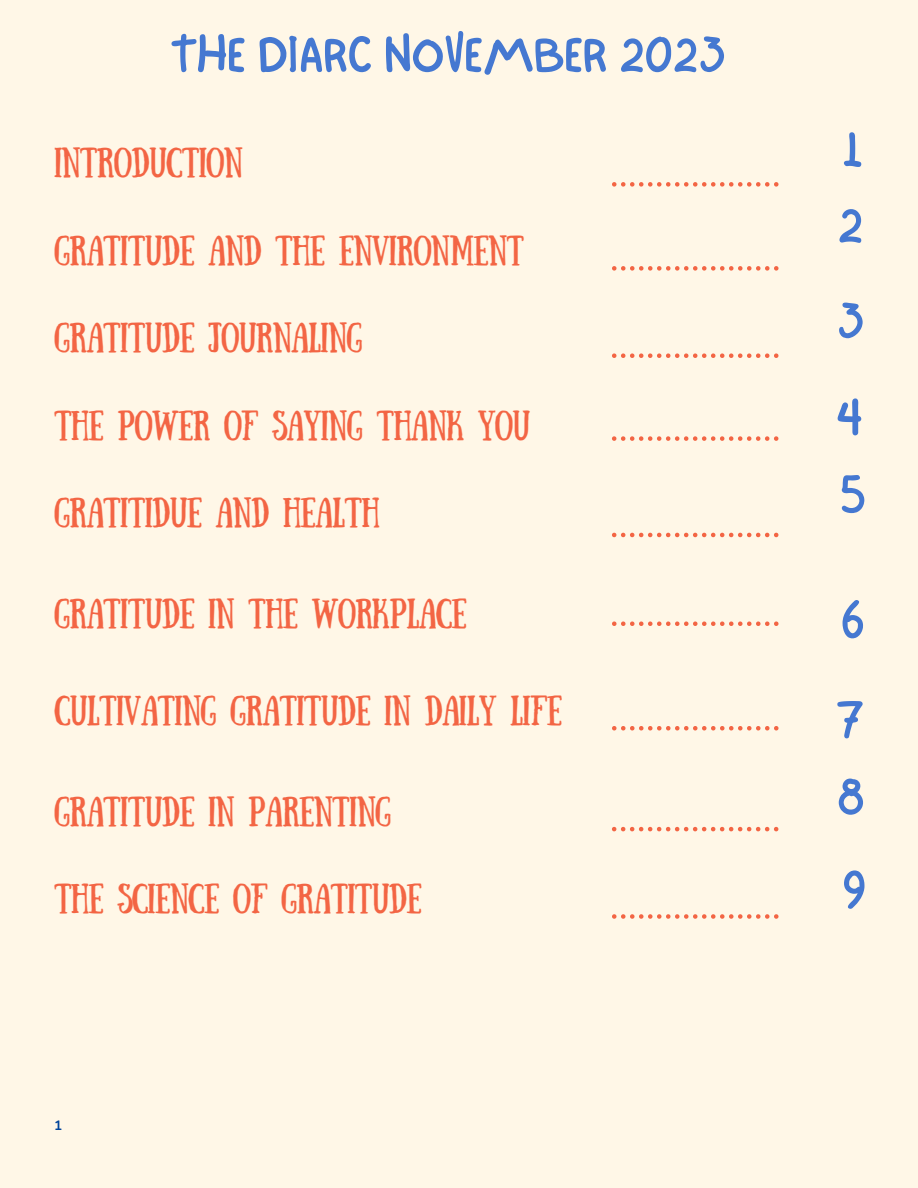
<style>
.page{position:relative;width:918px;height:1188px;background:#fff7e7}
.page>*{position:absolute;margin:0;border:0;box-sizing:border-box;transform-origin:0 0}
.t1{font:54px/75.9px "NF One Little Font Regular";letter-spacing:-.025em;color:#4578d1}
.t2{font:30px "Sunday";letter-spacing:-.03em;color:#f36544}
.t3{font:700 13.5px "Nunito";color:#00449b}
</style>
<div class="page">
<svg style="left:612px;top:182px;width:167px;height:5px"></svg>
<svg style="left:612px;top:266px;width:167px;height:5px"></svg>
<svg style="left:612px;top:353px;width:166px;height:5px"></svg>
<svg style="left:612px;top:533px;width:166px;height:4px"></svg>
<svg style="left:612px;top:621px;width:167px;height:5px"></svg>
<svg style="left:612px;top:436px;width:166px;height:5px"></svg>
<svg style="left:612px;top:726px;width:167px;height:5px"></svg>
<svg style="left:612px;top:827px;width:166px;height:4px"></svg>
<svg style="left:612px;top:914px;width:167px;height:5px"></svg>
<h1 class="t1" style="left:170px;top:16px;width:557px">THE DIARC NOVEMBER 2023</h1>
<p class="t2" style="left:54px;top:142px;width:191px">INTRODUCTION</p>
<p class="t2" style="left:54px;top:229px;width:472px">GRATITUDE AND THE ENVIRONMENT</p>
<p class="t2" style="left:54px;top:317px;width:310px">GRATITUDE JOURNALING</p>
<p class="t2" style="left:54px;top:404px;width:478px">THE POWER OF SAYING THANK YOU</p>
<p class="t2" style="left:54px;top:491px;width:327px">GRATITIDUE AND HEALTH</p>
<p class="t2" style="left:54px;top:593px;width:415px">GRATITUDE IN THE WORKPLACE</p>
<p class="t2" style="left:54px;top:689px;width:510px">CULTIVATING GRATITUDE IN DAILY LIFE</p>
<p class="t2" style="left:54px;top:790px;width:339px">GRATITUDE IN PARENTING</p>
<p class="t2" style="left:54px;top:877px;width:370px">THE SCIENCE OF GRATITUDE</p>
<p class="t3" style="left:54px;top:1116px;width:10px">1</p>
<h1 class="t1" style="left:837px;top:110px;width:29px">1<br>2</h1>
<h1 class="t1" style="left:836px;top:282px;width:29px">3</h1>
<h1 class="t1" style="left:835px;top:379px;width:31px">4</h1>
<h1 class="t1" style="left:839px;top:457px;width:28px">5</h1>
<h1 class="t1" style="left:840px;top:582px;width:27px">6</h1>
<h1 class="t1" style="left:836px;top:682px;width:31px;line-height:76.3px">7<br>8</h1>
<h1 class="t1" style="left:841px;top:852px;width:26px">9</h1>
</div>
